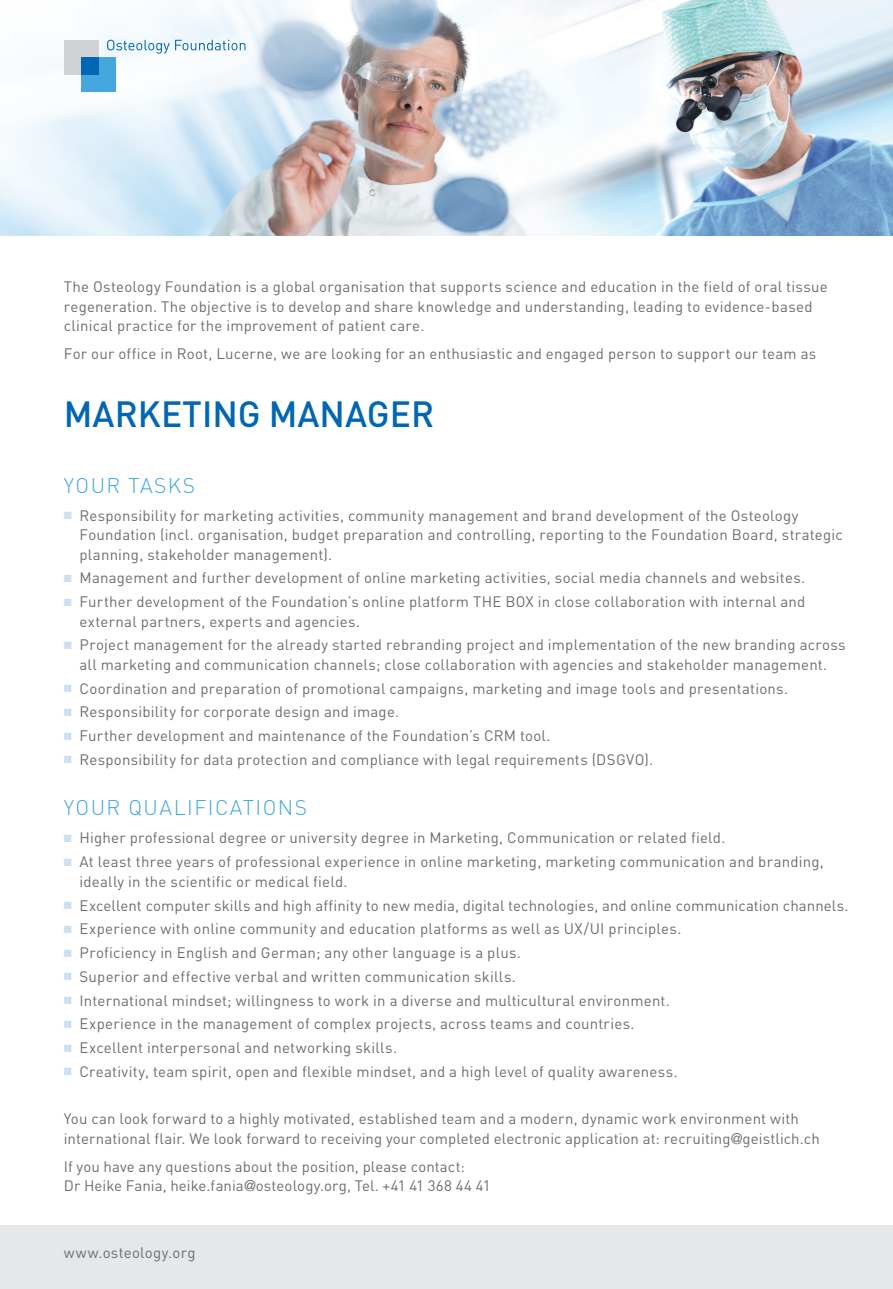
<style>
.page{position:relative;width:893px;height:1289px;background:#fff}
.page>*{position:absolute;margin:0;border:0;box-sizing:border-box;transform-origin:0 0}
.t1{font:500 36px "DIN Pro";color:#0166b3}
.t2{font:300 21px "DIN Pro";letter-spacing:.07em;color:#44a8de}
.Lauftext{font:15px/19.5px "DIN Pro";letter-spacing:.015em;color:#6c6d70}
.s1{color:#cbe0f3}
.s2{font-family:"Helvetica Neue"}
</style>
<div class="page">
<div style="left:0;top:1225px;width:893px;height:63px;background:#e6e7e9"></div>
<img style="left:0;top:0;width:893px;height:235px">
<div style="left:81px;top:57px;width:35px;height:35px;background:#44a8de"></div>
<div style="left:64px;top:40px;width:34px;height:34px;background:#d1d2d4"></div>
<div style="left:81px;top:57px;width:17px;height:17px;background:#0166b3"></div>
<svg style="left:107px;top:40px;width:138px;height:14px"></svg>
<p class="Lauftext" style="left:64px;top:275px;width:765px">The Osteology Foundation is a global organisation that supports science and education in the field of oral tissue regeneration. The objective is to develop and share knowledge and understanding, leading to evidence-based clinical practice for the improvement of patient care.</p>
<p class="Lauftext" style="left:64px;top:342px;width:754px">For our office in Root, Lucerne, we are looking for an enthusiastic and engaged person to support our team as</p>
<p class="t1" style="left:64px;top:385px;width:372px">MARKETING MANAGER</p>
<p class="t2" style="left:64px;top:468px;width:133px">YOUR TASKS</p>
<p class="Lauftext" style="left:80px;top:504px;width:765px;text-indent:-16px"><span class="s1">■</span> Responsibility for marketing activities, community management and brand development of the Osteology<br>Foundation (incl. organisation, budget preparation and controlling, reporting to the Foundation Board, strategic planning, stakeholder management).</p>
<p class="Lauftext" style="left:64px;top:566px;width:743px"><span class="s1">■</span> Management and further development of online marketing activities, social media channels and websites.</p>
<p class="Lauftext" style="left:80px;top:590px;width:727px;text-indent:-16px"><span class="s1">■</span> Further development of the Foundation’s online platform THE BOX in close collaboration with internal and external partners, experts and agencies.</p>
<p class="Lauftext" style="left:64px;top:633px;width:783px;text-align:center"><span class="s1">■</span> Project management for the already started rebranding project and implementation of the new branding across all marketing and communication channels; close collaboration with agencies and stakeholder management.</p>
<p class="Lauftext" style="left:64px;top:677px;width:726px"><span class="s1">■</span> Coordination and preparation of promotional campaigns, marketing and image tools and presentations.</p>
<p class="Lauftext" style="left:64px;top:700px;width:337px"><span class="s1">■</span> Responsibility for corporate design and image.</p>
<p class="Lauftext" style="left:64px;top:724px;width:488px"><span class="s1">■</span> Further development and maintenance of the Foundation’s CRM tool.</p>
<p class="Lauftext" style="left:64px;top:748px;width:591px"><span class="s1">■</span> Responsibility for data protection and compliance with legal requirements (DSGVO).</p>
<p class="t2" style="left:64px;top:791px;width:245px">YOUR QUALIFICATIONS</p>
<p class="Lauftext" style="left:64px;top:826px;width:663px"><span class="s1">■</span> Higher professional degree or university degree in Marketing, Communication or related field.</p>
<p class="Lauftext" style="left:80px;top:850px;width:746px;text-indent:-16px"><span class="s1">■</span> At least three years of professional experience in online marketing, marketing communication and branding, ideally in the scientific or medical field.</p>
<p class="Lauftext" style="left:64px;top:893px;width:786px"><span class="s1">■</span> Excellent computer skills and high affinity to new media, digital technologies, and online communication channels.</p>
<p class="Lauftext" style="left:64px;top:917px;width:619px"><span class="s1">■</span> Experience with online community and education platforms as well as UX/UI principles.</p>
<p class="Lauftext" style="left:64px;top:941px;width:459px"><span class="s1">■</span> Proficiency in English and German; any other language is a plus.</p>
<p class="Lauftext" style="left:64px;top:965px;width:454px"><span class="s1">■</span> Superior and effective verbal and written communication skills.</p>
<p class="Lauftext" style="left:64px;top:988px;width:608px"><span class="s1">■</span> International mindset; willingness to work in a diverse and multicultural environment.</p>
<p class="Lauftext" style="left:64px;top:1012px;width:572px"><span class="s1">■</span> Experience in the management of complex projects, across teams and countries.</p>
<p class="Lauftext" style="left:64px;top:1036px;width:335px"><span class="s1">■</span> Excellent interpersonal and networking skills.</p>
<p class="Lauftext" style="left:64px;top:1060px;width:615px"><span class="s1">■</span> Creativity, team spirit, open and flexible mindset, and a high level of quality awareness.</p>
<p class="Lauftext" style="left:64px;top:1107px;width:757px">You can look forward to a highly motivated, established team and a modern, dynamic work environment with international flair. We look forward to receiving your completed electronic application at: recruiting<span class="s2">@</span>geistlich.ch</p>
<p class="Lauftext" style="left:64px;top:1155px;width:403px">If you have any questions about the position, please contact:</p>
<p class="Lauftext" style="left:64px;top:1174px;width:428px">Dr Heike Fania, heike.fania<span class="s2">@</span>osteology.org, Tel. +41 41 368 44 41</p>
<p class="Lauftext" style="left:64px;top:1241px;width:133px">www.osteology.org</p>
</div>
